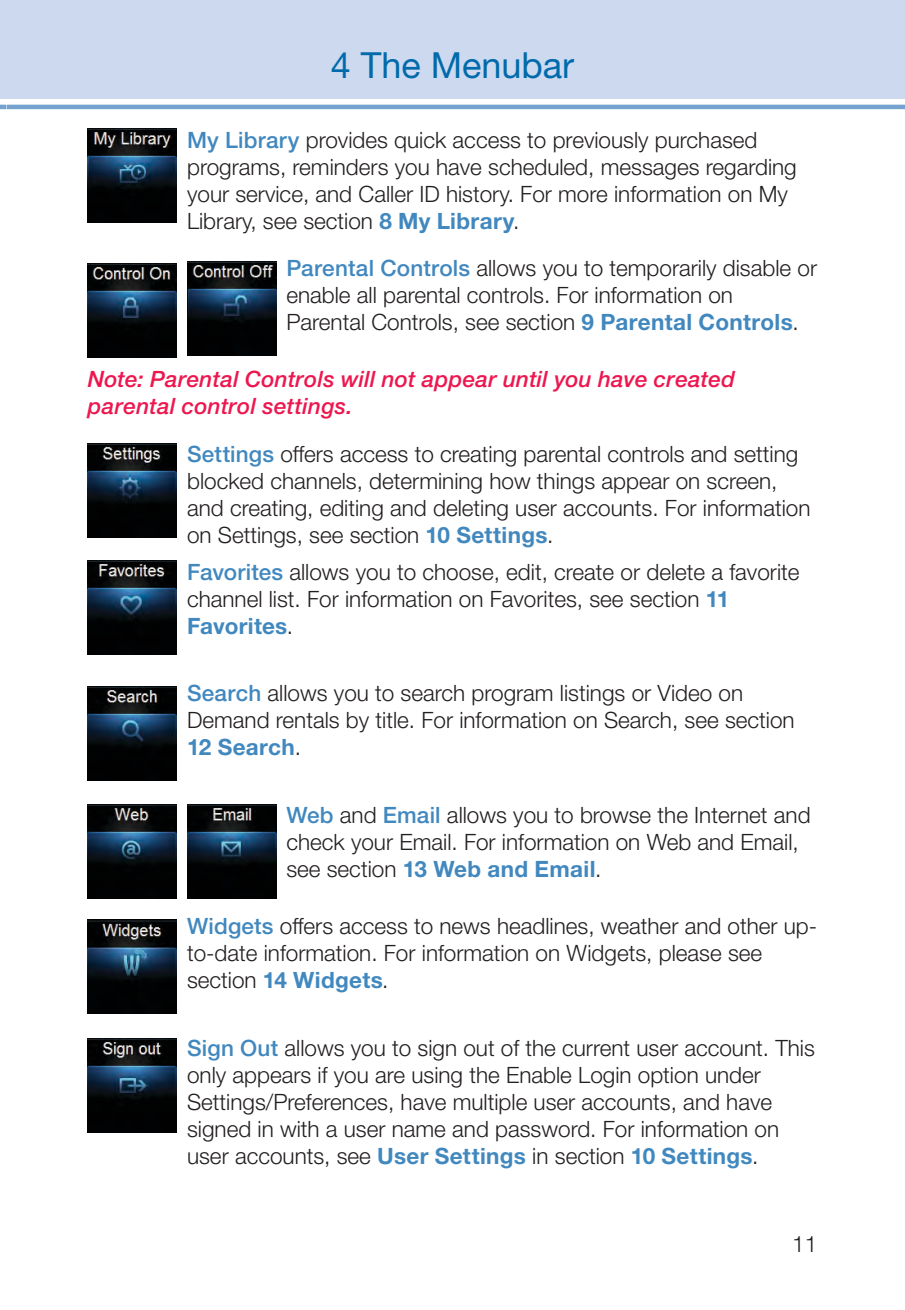
<style>
.page{position:relative;width:905px;height:1310px;background:#fff}
.page>*{position:absolute;margin:0;border:0;box-sizing:border-box;transform-origin:0 0}
.t1{font:36px "Helvetica Neue LT Std";color:#006aab}
.t2{font:300 22.5px/27px "Helvetica Neue LT Std";color:#231f20}
.t3{font:italic 500 22.5px/27px "Helvetica Neue LT Std";letter-spacing:.01em;color:#ed174f}
.s1{font-weight:500;color:#4188bf}
.s2{font-weight:700;color:#4188bf}
</style>
<div class="page">
<div style="left:0;top:0;width:6px;height:99px;background:#ccd9ef"></div>
<svg style="left:0;top:105px;width:6px;height:4px"></svg>
<div style="left:7px;top:0;width:897px;height:99px;background:#ccd9ef"></div>
<hr style="left:7px;top:105px;width:897px;height:4px;background:#75a1ce">
<img style="left:88px;top:128px;width:89px;height:94px">
<img style="left:88px;top:263px;width:89px;height:94px">
<img style="left:187px;top:261px;width:89px;height:94px">
<img style="left:88px;top:443px;width:89px;height:94px">
<img style="left:88px;top:561px;width:89px;height:93px">
<img style="left:88px;top:687px;width:89px;height:93px">
<img style="left:88px;top:804px;width:89px;height:94px">
<img style="left:187px;top:804px;width:89px;height:94px">
<img style="left:88px;top:920px;width:89px;height:93px">
<img style="left:88px;top:1038px;width:89px;height:94px">
<h1 class="t1" style="left:331px;top:44px;width:245px">4 The Menubar</h1>
<p class="t2" style="left:187px;top:126px;width:611px"><span class="s1">My Library</span> provides quick access to previously purchased programs, reminders you have scheduled, messages regarding your service, and Caller ID history. For more information on My Library, see section <span class="s2">8 My Library</span>.</p>
<p class="t2" style="left:286px;top:254px;width:532px"><span class="s1">Parental Controls</span> allows you to temporarily disable or enable all parental controls. For information on<br>Parental Controls, see section <span class="s2">9 Parental Controls</span>.</p>
<p class="t3" style="left:88px;top:366px;width:648px">Note: Parental Controls will not appear until you have created parental control settings.</p>
<p class="t2" style="left:187px;top:440px;width:625px"><span class="s1">Settings</span> offers access to creating parental controls and setting blocked channels, determining how things appear on screen, and creating, editing and deleting user accounts. For information on Settings, see section <span class="s2">10 Settings</span>.</p>
<p class="t2" style="left:187px;top:558px;width:614px"><span class="s1">Favorites</span> allows you to choose, edit, create or delete a favorite channel list. For information on Favorites, see section <span class="s2">11<br>Favorites</span>.</p>
<p class="t2" style="left:187px;top:679px;width:609px"><span class="s1">Search</span> allows you to search program listings or Video on<br>Demand rentals by title. For information on Search, see section<br><span class="s2">12 Search</span>.</p>
<p class="t2" style="left:286px;top:801px;width:525px"><span class="s1">Web</span> and <span class="s1">Email</span> allows you to browse the Internet and check your Email. For information on Web and Email, see section <span class="s2">13 Web and Email</span>.</p>
<p class="t2" style="left:187px;top:912px;width:631px"><span class="s1">Widgets</span> offers access to news headlines, weather and other up&shy;to-date information. For information on Widgets, please see section <span class="s2">14 Widgets</span>.</p>
<p class="t2" style="left:187px;top:1034px;width:629px"><span class="s1">Sign Out</span> allows you to sign out of the current user account. This only appears if you are using the Enable Login option under Settings/Preferences, have multiple user accounts, and have signed in with a user name and password. For information on user accounts, see <span class="s2">User Settings</span> in section <span class="s2">10 Settings</span>.</p>
<p class="t2" style="left:792px;top:1229px;width:27px">11</p>
</div>
